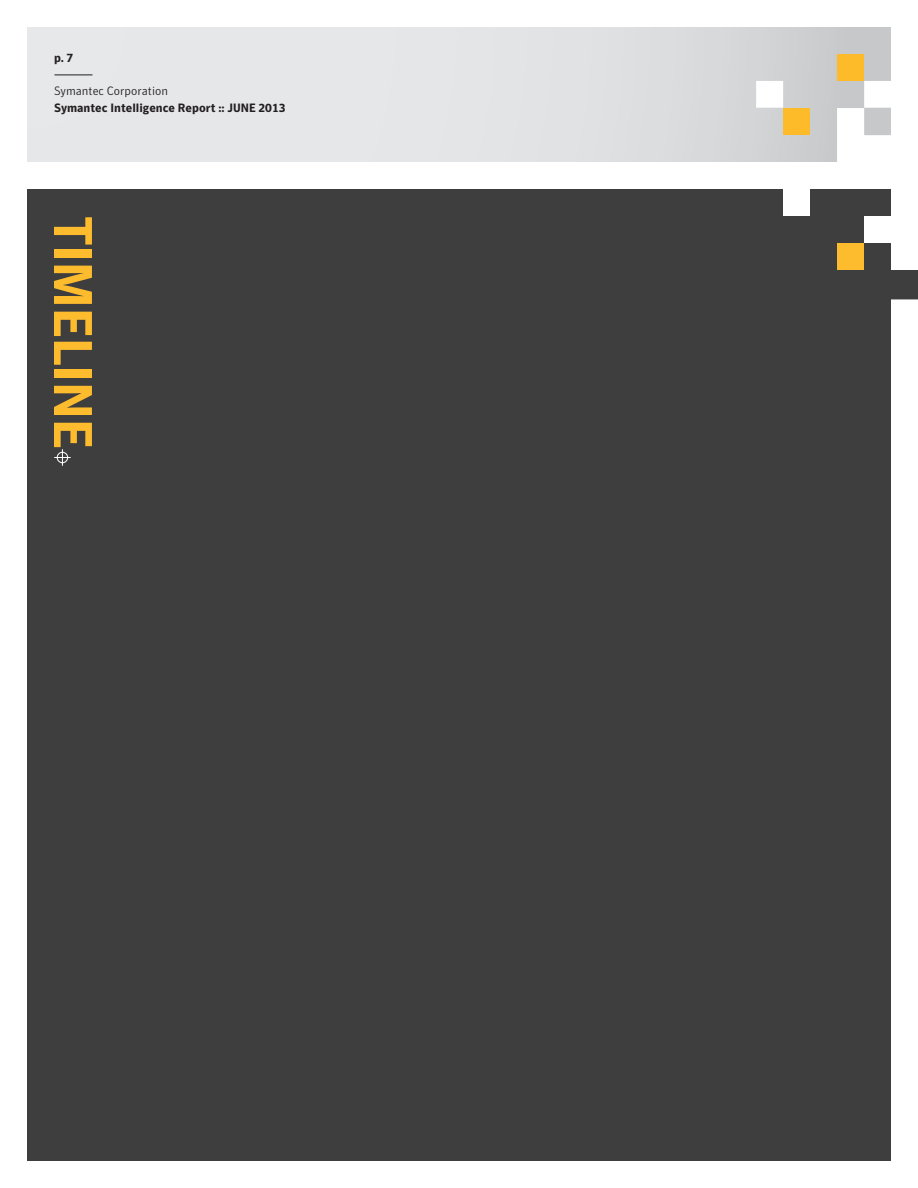
<style>
.page{position:relative;width:918px;height:1188px;background:#fff}
.page>*{position:absolute;margin:0;border:0;box-sizing:border-box;transform-origin:0 0}
.Section_Divider_Head{font:700 54px "Symantec Sans";letter-spacing:-.005em;color:#fdbb2e}
.t1{font:700 12px "Symantec Sans";color:#231f20}
.t2{font:300 12px "Symantec Sans";color:#231f20}
</style>
<div class="page">
<div style="left:837px;top:54px;width:27px;height:27px;background:#fdbb2a"></div>
<div style="left:783px;top:108px;width:27px;height:27px;background:#fdbb2a"></div>
<hr style="left:54px;top:75px;width:38px;height:1px;background:#231f20">
<div style="left:27px;top:189px;width:891px;height:972px;background:#3e3e3f"></div>
<div style="left:837px;top:243px;width:27px;height:27px;background:#fdbb2e"></div>
<svg style="left:53px;top:449px;width:18px;height:17px"></svg>
<p class="t1" style="left:54px;top:51px;width:21px">p. 7</p>
<p class="t2" style="left:54px;top:84px;width:115px">Symantec Corporation</p>
<p class="t1" style="left:54px;top:101px;width:233px">Symantec Intelligence Report :: JUNE 2013</p>
<p class="Section_Divider_Head" style="left:105px;top:216px;width:235px;rotate:90deg">TIMELINE</p>
</div>
